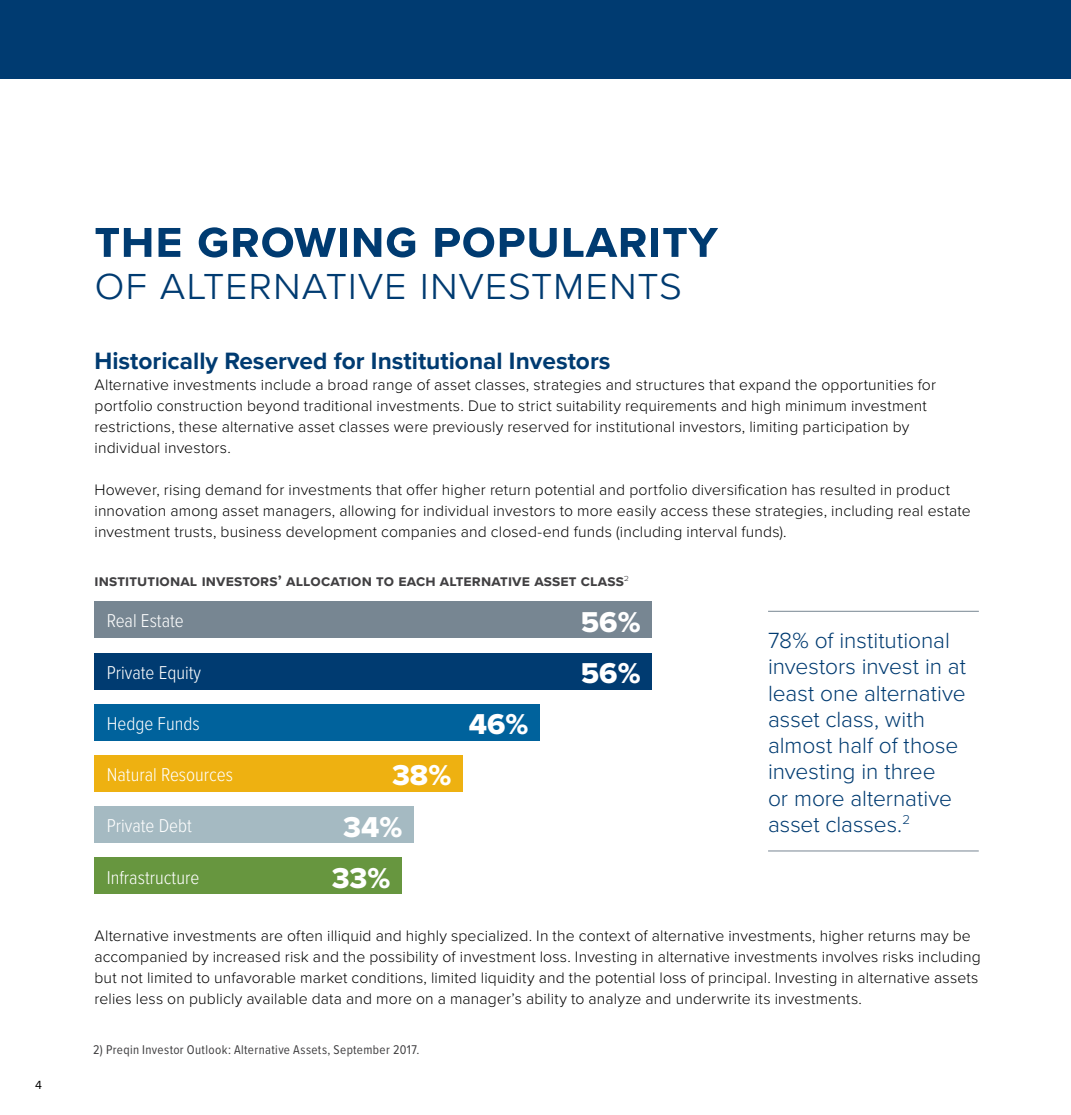
<style>
.page{position:relative;width:1071px;height:1115px;background:#fff}
.page>*{position:absolute;margin:0;border:0;box-sizing:border-box;transform-origin:0 0}
.t1{font:700 52.5px "Proxima Nova S";letter-spacing:.01em;color:#003b71}
.t2{font:300 45.5px "Proxima Nova S";letter-spacing:.01em;color:#003b71}
.t3{font:29.75px "Proxima Nova Extrabld";color:#fff}
.t4{font:700 24.5px "Proxima Nova";color:#003b71}
.t5{font:300 22.75px/26.2px "Proxima Nova";letter-spacing:-.005em;color:#003b71}
.t6{font:300 19.25px "Proxima Nova Cond";color:#fff}
.t7{font:300 15.75px/21px "Proxima Nova";letter-spacing:.01em;color:#000}
.t8{font:700 15.75px "Proxima Nova S";letter-spacing:.01em;color:#414042}
.t9{font:13.12px "Proxima Nova Cond";letter-spacing:.03em;color:#414042}
.t10{font:12.25px "Proxima Nova";color:#000}
</style>
<div class="page">
<div style="left:0;top:0;width:1071px;height:79px;background:#003b71"></div>
<div style="left:94px;top:601px;width:558px;height:37px;background:#778692"></div>
<div style="left:94px;top:652px;width:558px;height:37px;background:#003b71"></div>
<div style="left:94px;top:704px;width:446px;height:36px;background:#00629c"></div>
<div style="left:94px;top:755px;width:369px;height:36px;background:#eeb111"></div>
<div style="left:94px;top:806px;width:320px;height:36px;background:#a5bac2"></div>
<div style="left:94px;top:857px;width:308px;height:37px;background:#67963f"></div>
<hr style="left:768px;top:610px;width:211px;height:1px;background:#778692">
<hr style="left:768px;top:850px;width:211px;height:1px;background:#778692">
<p class="t10" style="left:35px;top:1075px;width:8px">4</p>
<h1 class="t1" style="left:94px;top:200px;width:625px">the growing popularity</h1>
<h2 class="t2" style="left:94px;top:250px;width:589px">of alternative investments</h2>
<h3 class="t4" style="left:94px;top:343px;width:518px">Historically Reserved for Institutional Investors</h3>
<p class="t7" style="left:94px;top:374px;width:843px">Alternative investments include a broad range of asset classes, strategies and structures that expand the opportunities for portfolio construction beyond traditional investments. Due to strict suitability requirements and high minimum investment restrictions, these alternative asset classes were previously reserved for institutional investors, limiting participation by individual investors.</p>
<p class="t7" style="left:94px;top:479px;width:878px">However, rising demand for investments that offer higher return potential and portfolio diversification has resulted in product innovation among asset managers, allowing for individual investors to more easily access these strategies, including real estate investment trusts, business development companies and closed-end funds (including interval funds).</p>
<p class="t8" style="left:94px;top:568px;width:536px">institutional investors’ allocation to each alternative asset class<sup>2</sup></p>
<p class="t6" style="left:107px;top:607px;width:79px">Real Estate</p>
<h3 class="t3" style="left:581px;top:599px;width:61px">56%</h3>
<p class="t6" style="left:107px;top:658px;width:96px">Private Equity</p>
<h3 class="t3" style="left:581px;top:650px;width:61px">56%</h3>
<p class="t6" style="left:107px;top:709px;width:94px">Hedge Funds</p>
<h3 class="t3" style="left:469px;top:702px;width:61px">46%</h3>
<p class="t6" style="left:107px;top:760px;width:128px">Natural Resources</p>
<h3 class="t3" style="left:392px;top:753px;width:61px">38%</h3>
<p class="t6" style="left:107px;top:811px;width:87px">Private Debt</p>
<h3 class="t3" style="left:343px;top:804px;width:61px">34%</h3>
<p class="t6" style="left:107px;top:862px;width:94px">Infrastructure</p>
<h3 class="t3" style="left:332px;top:855px;width:60px">33%</h3>
<h3 class="t5" style="left:768px;top:626px;width:199px">78% of institutional investors invest in at least one alternative asset class, with almost half of those investing in three<br>or more alternative asset classes.<sup>2</sup></h3>
<p class="t7" style="left:94px;top:924px;width:888px">Alternative investments are often illiquid and highly specialized. In the context of alternative investments, higher returns may be accompanied by increased risk and the possibility of investment loss. Investing in alternative investments involves risks including but not limited to unfavorable market conditions, limited liquidity and the potential loss of principal. Investing in alternative assets relies less on publicly available data and more on a manager’s ability to analyze and underwrite its investments.</p>
<p class="t9" style="left:93px;top:1040px;width:328px">2) Preqin Investor Outlook: Alternative Assets, September 2017.</p>
</div>
